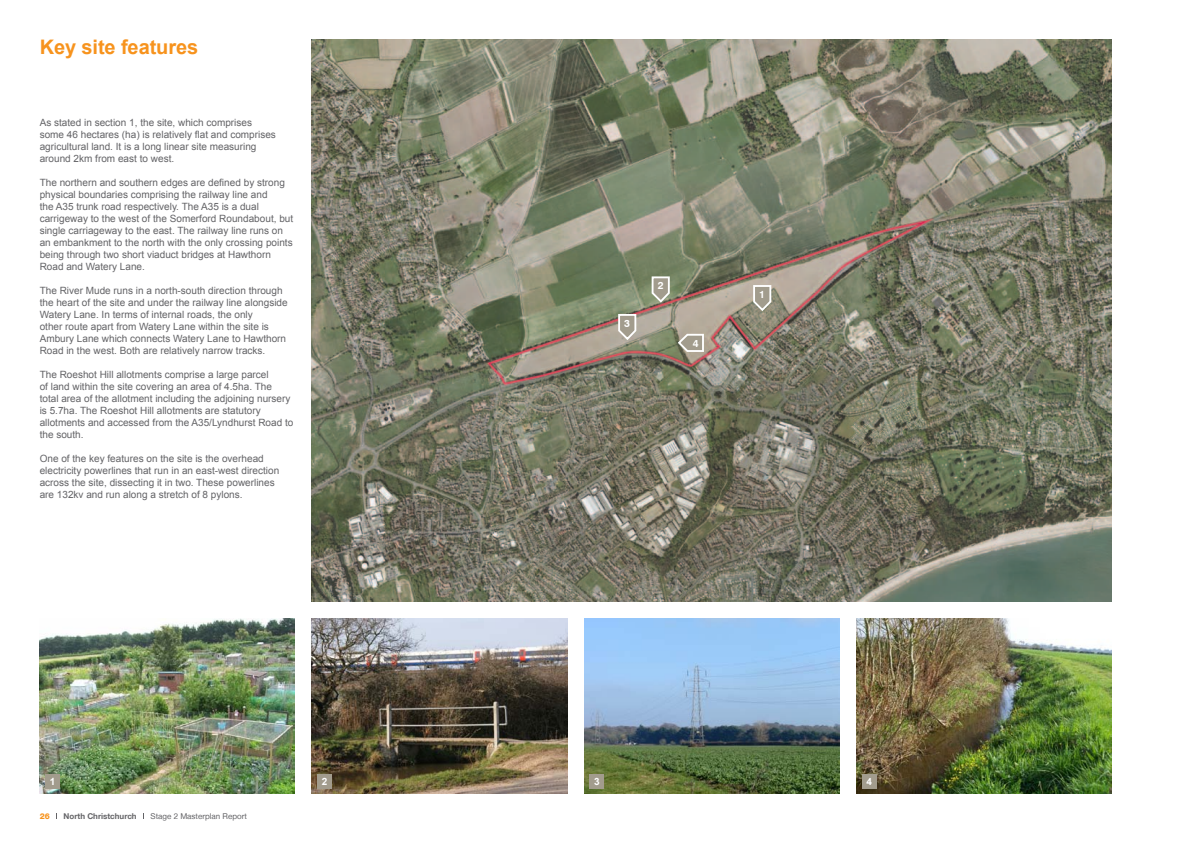
<style>
.page{position:relative;width:1191px;height:842px;background:#fff}
.page>*{position:absolute;margin:0;border:0;box-sizing:border-box;transform-origin:0 0}
.LGE_SUB_HEADER{font:700 20px "Arial";letter-spacing:-.005em;color:#f7931d}
.Grey_Body_Copy{font:700 10.3px "Swiss 721 BT";color:#fff}
.BODY_COPY_10PT{font:10px/12px "Arial";color:#636366}
.BODY_COPY_10PT-2{font:700 10px "Arial";color:#fff}
.t1{font:8px "Helvetica Neue LT";color:#636366}
.t2{font:700 8px "Helvetica Neue LT";color:#636366}
.t3{font:800 8px "Helvetica Neue LT";color:#f7931d}
</style>
<div class="page">
<img style="left:312px;top:40px;width:799px;height:561px">
<svg style="left:650px;top:275px;width:21px;height:29px"></svg>
<svg style="left:752px;top:284px;width:21px;height:29px"></svg>
<svg style="left:617px;top:313px;width:21px;height:28px"></svg>
<svg style="left:676px;top:332px;width:29px;height:21px"></svg>
<img style="left:312px;top:618px;width:255px;height:176px">
<img style="left:584px;top:618px;width:255px;height:176px">
<img style="left:856px;top:618px;width:255px;height:176px">
<img style="left:40px;top:618px;width:255px;height:176px">
<div style="left:45px;top:774px;width:15px;height:14px;background:#a29c8d"></div>
<div style="left:317px;top:774px;width:15px;height:14px;background:#a29c8d"></div>
<div style="left:590px;top:774px;width:14px;height:14px;background:#a29c8d"></div>
<div style="left:862px;top:774px;width:14px;height:14px;background:#a29c8d"></div>
<p class="LGE_SUB_HEADER" style="left:40px;top:34px;width:160px">Key site features</p>
<p class="BODY_COPY_10PT" style="left:40px;top:117px;width:238px">As stated in section 1, the site, which comprises some 46 hectares (ha) is relatively flat and comprises agricultural land. It is a long linear site measuring around 2km from east to west.</p>
<p class="BODY_COPY_10PT" style="left:40px;top:177px;width:255px">The northern and southern edges are defined by strong physical boundaries comprising the railway line and<br>the A35 trunk road respectively. The A35 is a dual carrigeway to the west of the Somerford Roundabout, but single carriageway to the east. The railway line runs on an embankment to the north with the only crossing points being through two short viaduct bridges at Hawthorn Road and Watery Lane.</p>
<p class="BODY_COPY_10PT" style="left:40px;top:285px;width:249px">The River Mude runs in a north-south direction through the heart of the site and under the railway line alongside Watery Lane. In terms of internal roads, the only<br>other route apart from Watery Lane within the site is Ambury Lane which connects Watery Lane to Hawthorn Road in the west. Both are relatively narrow tracks.</p>
<p class="BODY_COPY_10PT" style="left:40px;top:369px;width:255px">The Roeshot Hill allotments comprise a large parcel<br>of land within the site covering an area of 4.5ha. The<br>total area of the allotment including the adjoining nursery is 5.7ha. The Roeshot Hill allotments are statutory allotments and accessed from the A35/Lyndhurst Road to the south.</p>
<p class="BODY_COPY_10PT" style="left:40px;top:453px;width:241px">One of the key features on the site is the overhead electricity powerlines that run in an east-west direction across the site, dissecting it in two. These powerlines are 132kv and run along a stretch of 8 pylons.</p>
<p class="Grey_Body_Copy" style="left:624px;top:317px;width:7px">3</p>
<p class="Grey_Body_Copy" style="left:658px;top:279px;width:7px">2</p>
<p class="Grey_Body_Copy" style="left:693px;top:337px;width:7px">4</p>
<p class="Grey_Body_Copy" style="left:759px;top:288px;width:7px">1</p>
<p class="BODY_COPY_10PT-2" style="left:50px;top:774px;width:7px">1</p>
<p class="BODY_COPY_10PT-2" style="left:322px;top:774px;width:7px">2</p>
<p class="BODY_COPY_10PT-2" style="left:594px;top:774px;width:7px">3</p>
<p class="BODY_COPY_10PT-2" style="left:866px;top:774px;width:7px">4</p>
<p class="t3" style="left:40px;top:812px;width:12px">26</p>
<p class="t2" style="left:64px;top:811px;width:75px">North Christchurch</p>
<p class="t1" style="left:151px;top:812px;width:98px">Stage 2 Masterplan Report</p>
</div>
